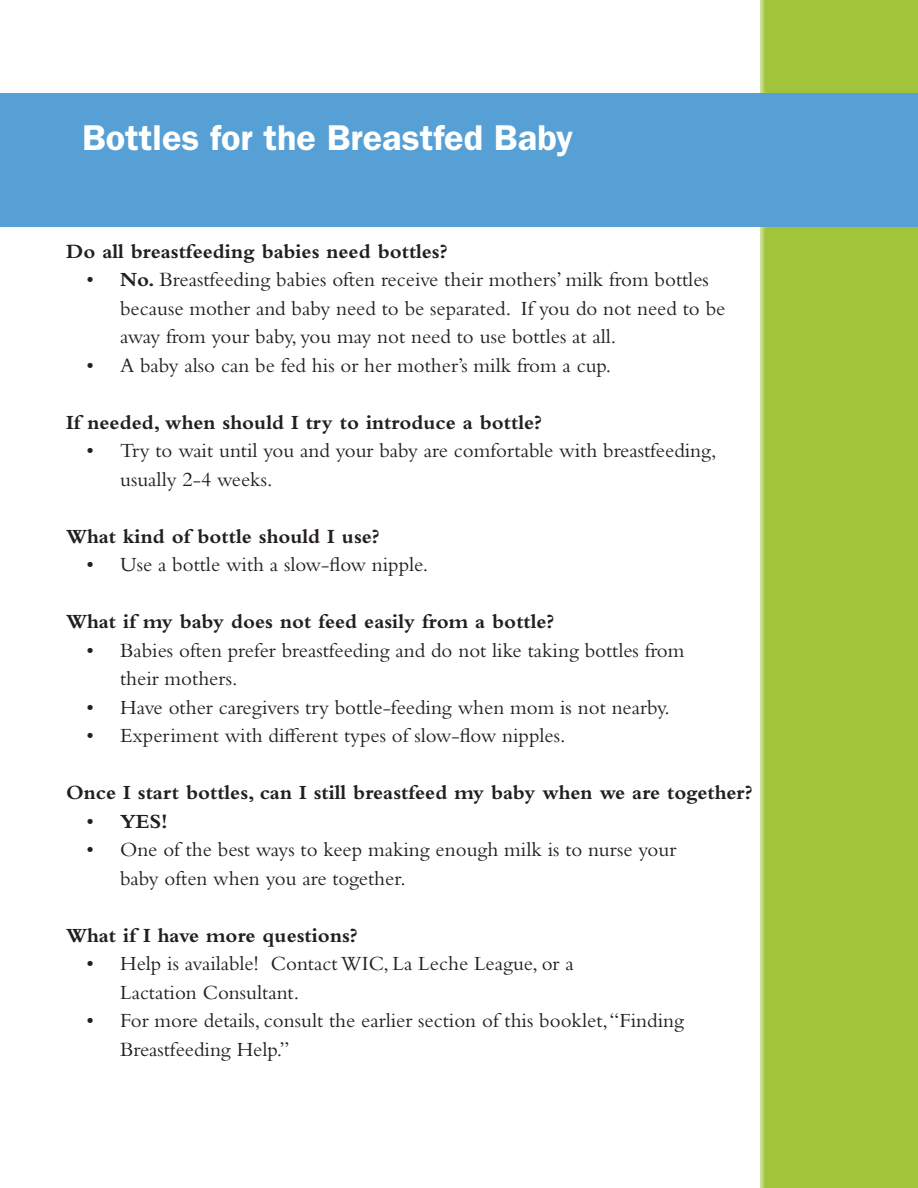
<style>
.page{position:relative;width:918px;height:1188px;background:#fff}
.page>*{position:absolute;margin:0;border:0;box-sizing:border-box;transform-origin:0 0}
.t1{font:600 36px "ITC Franklin Gothic Std";color:#fff}
.t2{font:21px/28.5px "Bembo Std";color:#231f20}
.t3{font:700 21px "Bembo Std";color:#231f20}
.s1{font-weight:700}
.s2{font-weight:400}
</style>
<div class="page">
<div style="left:760px;top:0;width:158px;height:1188px;background:#a1c43a"></div>
<div style="left:0;top:93px;width:918px;height:133px;background:#56a0d5"></div>
<h1 class="t1" style="left:82px;top:116px;width:493px">Bottles for the Breastfed Baby</h1>
<p class="t3" style="left:66px;top:239px;width:383px">Do all breastfeeding babies need bottles?</p>
<p class="t2" style="left:120px;top:265px;width:607px;text-indent:-34px">• <span class="s1">No.</span> Breastfeeding babies often receive their mothers’ milk from bottles because mother and baby need to be separated. If you do not need to be away from your baby, you may not need to use bottles at all.</p>
<p class="t2" style="left:86px;top:350px;width:526px">• A baby also can be fed his or her mother’s milk from a cup.</p>
<p class="t3" style="left:66px;top:410px;width:477px">If needed, when should I try to introduce a bottle?</p>
<p class="t2" style="left:120px;top:436px;width:598px;text-indent:-34px">• Try to wait until you and your baby are comfortable with breastfeeding, usually 2-4 weeks.</p>
<p class="t3" style="left:66px;top:524px;width:315px">What kind of bottle should I use?</p>
<p class="t2" style="left:86px;top:550px;width:343px">• Use a bottle with a slow-flow nipple.</p>
<p class="t3" style="left:66px;top:610px;width:490px">What if my baby does not feed easily from a bottle?</p>
<p class="t2" style="left:120px;top:635px;width:566px;text-indent:-34px">• Babies often prefer breastfeeding and do not like taking bottles from their mothers.</p>
<p class="t2" style="left:86px;top:692px;width:585px">• Have other caregivers try bottle-feeding when mom is not nearby.</p>
<p class="t2" style="left:86px;top:721px;width:481px">• Experiment with different types of slow-flow nipples.</p>
<p class="t3" style="left:66px;top:781px;width:688px">Once I start bottles, can I still breastfeed my baby when we are together?</p>
<p class="t3" style="left:86px;top:809px;width:83px"><span class="s2">•</span> YES!</p>
<p class="t2" style="left:120px;top:835px;width:558px;text-indent:-34px">• One of the best ways to keep making enough milk is to nurse your baby often when you are together.</p>
<p class="t3" style="left:66px;top:923px;width:293px">What if I have more questions?</p>
<p class="t2" style="left:120px;top:949px;width:455px;text-indent:-34px">• Help is available! Contact WIC, La Leche League, or a<br>Lactation Consultant.</p>
<p class="t2" style="left:120px;top:1006px;width:565px;text-indent:-34px">• For more details, consult the earlier section of this booklet, “Finding<br>Breastfeeding Help.”</p>
</div>
